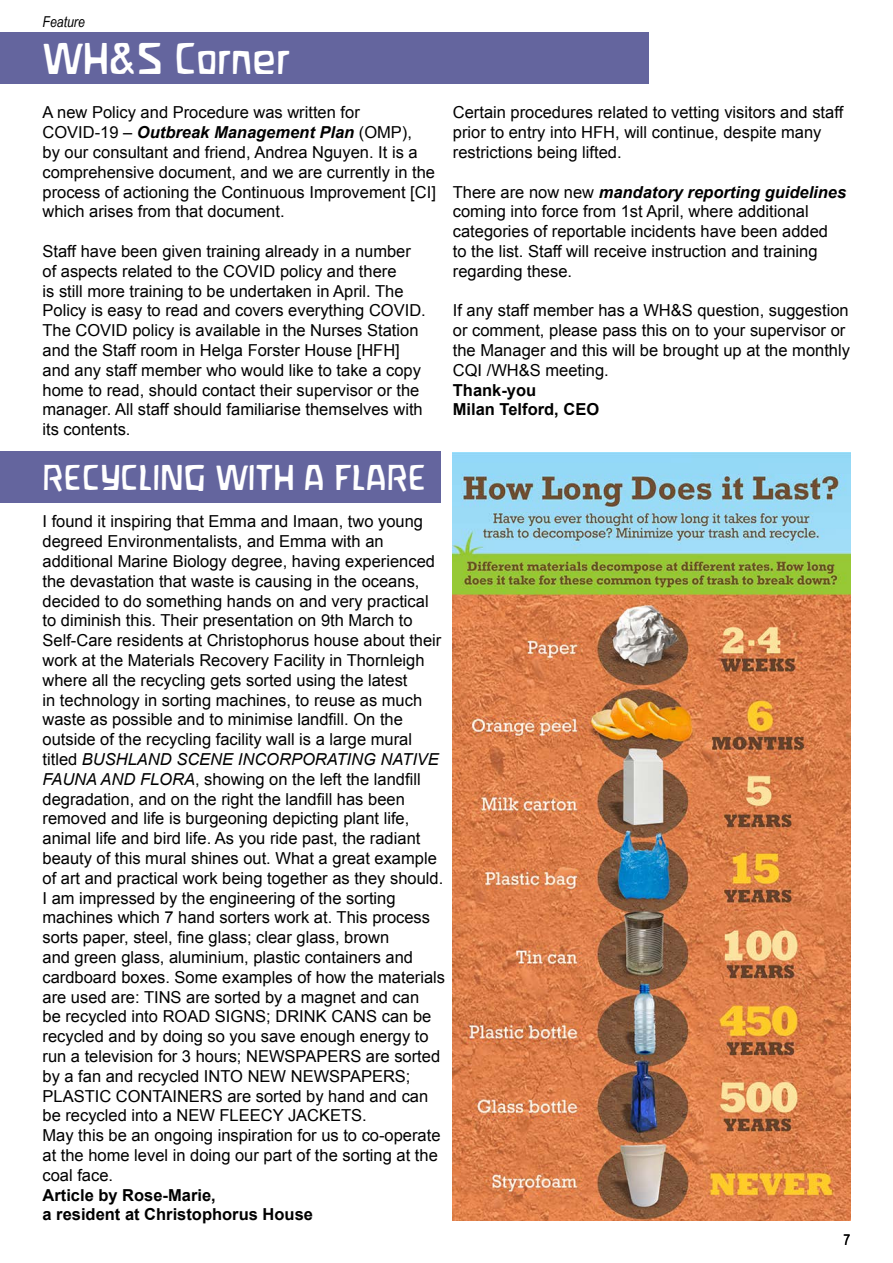
<style>
.page{position:relative;width:893px;height:1263px;background:#fff}
.page>*{position:absolute;margin:0;border:0;box-sizing:border-box;transform-origin:0 0}
.Heading_-_white{font:39px "Waldorfschrift";color:#fff}
.Heading_-_white-2{font:31.5px "Waldorfschrift";color:#fff}
.t1{font:16.5px/19.8px "Arial";color:#000}
.t2{font:700 16.5px "Arial";color:#000}
.t3{font:italic 15px "Arial Narrow";color:#000}
.t4{font:15px "Arial Narrow";color:#000}
.s1{font-weight:700;font-style:italic}
.s2{font-style:italic}
</style>
<div class="page">
<div style="left:0;top:33px;width:648px;height:51px;background:#64659e"></div>
<div style="left:0;top:452px;width:440px;height:51px;background:#64659e"></div>
<img style="left:453px;top:452px;width:397px;height:769px">
<p class="t3" style="left:43px;top:11px;width:44px">Feature</p>
<p class="Heading_-_white" style="left:43px;top:36px;width:249px">WH&amp;S Corner</p>
<p class="t1" style="left:43px;top:103px;width:395px">A new Policy and Procedure was written for COVID-19 – <span class="s1">Outbreak Management Plan</span> (OMP),<br>by our consultant and friend, Andrea Nguyen. It is a comprehensive document, and we are currently in the process of actioning the Continuous Improvement [CI] which arises from that document.</p>
<p class="t1" style="left:43px;top:242px;width:385px">Staff have been given training already in a number of aspects related to the COVID policy and there<br>is still more training to be undertaken in April. The Policy is easy to read and covers everything COVID.<br>The COVID policy is available in the Nurses Station and the Staff room in Helga Forster House [HFH] and any staff member who would like to take a copy home to read, should contact their supervisor or the manager. All staff should familiarise themselves with its contents.</p>
<p class="t1" style="left:453px;top:103px;width:392px">Certain procedures related to vetting visitors and staff prior to entry into HFH, will continue, despite many restrictions being lifted.</p>
<p class="t1" style="left:453px;top:182px;width:395px">There are now new <span class="s1">mandatory reporting guidelines </span>coming into force from 1st April, where additional categories of reportable incidents have been added<br>to the list. Staff will receive instruction and training regarding these.</p>
<p class="t1" style="left:453px;top:301px;width:399px">If any staff member has a WH&amp;S question, suggestion or comment, please pass this on to your supervisor or the Manager and this will be brought up at the monthly CQI /WH&amp;S meeting.</p>
<p class="t2" style="left:453px;top:379px;width:85px">Thank-you</p>
<p class="t2" style="left:453px;top:399px;width:148px">Milan Telford, CEO</p>
<p class="Heading_-_white-2" style="left:43px;top:459px;width:385px">RECYCLING WITH A FLARE</p>
<p class="t1" style="left:43px;top:512px;width:404px">I found it inspiring that Emma and Imaan, two young degreed Environmentalists, and Emma with an additional Marine Biology degree, having experienced the devastation that waste is causing in the oceans, decided to do something hands on and very practical to diminish this. Their presentation on 9th March to Self-Care residents at Christophorus house about their work at the Materials Recovery Facility in Thornleigh where all the recycling gets sorted using the latest<br>in technology in sorting machines, to reuse as much waste as possible and to minimise landfill. On the outside of the recycling facility wall is a large mural titled <span class="s2">BUSHLAND SCENE INCORPORATING NATIVE FAUNA AND FLORA</span>, showing on the left the landfill degradation, and on the right the landfill has been removed and life is burgeoning depicting plant life, animal life and bird life. As you ride past, the radiant beauty of this mural shines out. What a great example of art and practical work being together as they should.<br>I am impressed by the engineering of the sorting machines which 7 hand sorters work at. This process sorts paper, steel, fine glass; clear glass, brown<br>and green glass, aluminium, plastic containers and cardboard boxes. Some examples of how the materials are used are: TINS are sorted by a magnet and can<br>be recycled into ROAD SIGNS; DRINK CANS can be recycled and by doing so you save enough energy to run a television for 3 hours; NEWSPAPERS are sorted by a fan and recycled INTO NEW NEWSPAPERS; PLASTIC CONTAINERS are sorted by hand and can be recycled into a NEW FLEECY JACKETS.</p>
<p class="t1" style="left:43px;top:1126px;width:400px">May this be an ongoing inspiration for us to co-operate at the home level in doing our part of the sorting at the coal face.</p>
<p class="t2" style="left:43px;top:1184px;width:175px">Article by Rose-Marie,</p>
<p class="t2" style="left:43px;top:1204px;width:272px">a resident at Christophorus House</p>
<p class="t4" style="left:844px;top:1228px;width:8px">7</p>
</div>
